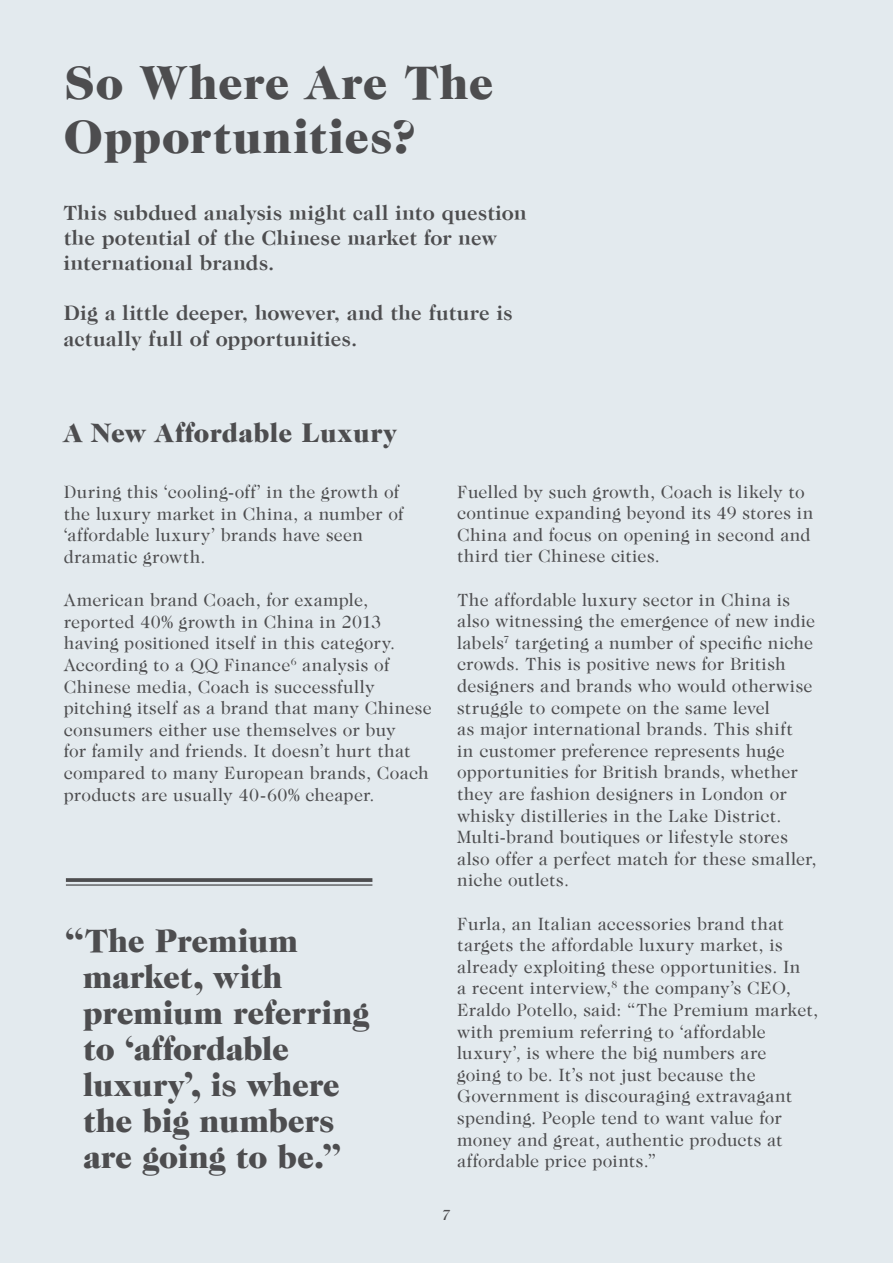
<style>
.page{position:relative;width:893px;height:1263px;background:#e3eaee}
.page>*{position:absolute;margin:0;border:0;box-sizing:border-box;transform-origin:0 0}
.t1{font:900 48px/54px "Caslon Two Twenty Four LT";letter-spacing:.015em;color:#4d4d4f}
.t2{font:900 33px/36px "Caslon Two Twenty Four LT";letter-spacing:-.01em;color:#4d4d4f}
.t3{font:900 27px "Caslon Two Twenty Four LT";letter-spacing:.01em;color:#4d4d4f}
.t4{font:700 21px/25.2px "Caslon Two Twenty Four LT";letter-spacing:.02em;color:#4d4d4f}
.t5{font:18px/21.6px "Caslon Two Twenty Four LT";letter-spacing:.015em;color:#4d4d4f}
.t6{font:italic 15px "Caslon Two Twenty Four LT";color:#4d4d4f}
</style>
<div class="page">
<svg style="left:66px;top:878px;width:306px;height:4px"></svg>
<hr style="left:66px;top:884px;width:306px;height:2px;background:#4d4d4f">
<h1 class="t1" style="left:64px;top:55px;width:432px">So Where Are The<br>Opportunities?</h1>
<p class="t4" style="left:64px;top:200px;width:464px">This subdued analysis might call into question the potential of the Chinese market for new international brands.</p>
<p class="t4" style="left:64px;top:300px;width:450px">Dig a little deeper, however, and the future is actually full of opportunities.</p>
<h3 class="t3" style="left:64px;top:417px;width:335px">A New Affordable Luxury</h3>
<p class="t5" style="left:64px;top:481px;width:341px">During this ‘cooling-off’ in the growth of the luxury market in China, a number of ‘affordable luxury’ brands have seen dramatic growth.</p>
<p class="t5" style="left:64px;top:589px;width:369px">American brand Coach, for example, reported 40% growth in China in 2013 having positioned itself in this category.<br>According to a QQ Finance<sup>6</sup> analysis of Chinese media, Coach is successfully pitching itself as a brand that many Chinese consumers either use themselves or buy<br>for family and friends. It doesn’t hurt that compared to many European brands, Coach products are usually 40-60% cheaper.</p>
<h2 class="t2" style="left:83px;top:923px;width:288px;text-indent:-20px">“The Premium market, with premium referring to ‘affordable luxury’, is where the big numbers are going to be.”</h2>
<p class="t5" style="left:457px;top:480px;width:358px">Fuelled by such growth, Coach is likely to continue expanding beyond its 49 stores in China and focus on opening in second and third tier Chinese cities.</p>
<p class="t5" style="left:457px;top:588px;width:361px">The affordable luxury sector in China is also witnessing the emergence of new indie labels<sup>7</sup> targeting a number of specific niche crowds. This is positive news for British designers and brands who would otherwise struggle to compete on the same level<br>as major international brands. This shift<br>in customer preference represents huge opportunities for British brands, whether they are fashion designers in London or whisky distilleries in the Lake District.<br>Multi-brand boutiques or lifestyle stores also offer a perfect match for these smaller, niche outlets.</p>
<p class="t5" style="left:457px;top:912px;width:363px">Furla, an Italian accessories brand that targets the affordable luxury market, is already exploiting these opportunities. In<br>a recent interview,<sup>8</sup> the company’s CEO, Eraldo Potello, said: “The Premium market, with premium referring to ‘affordable luxury’, is where the big numbers are<br>going to be. It’s not just because the Government is discouraging extravagant spending. People tend to want value for money and great, authentic products at affordable price points.”</p>
<p class="t6" style="left:442px;top:1206px;width:10px">7</p>
</div>
